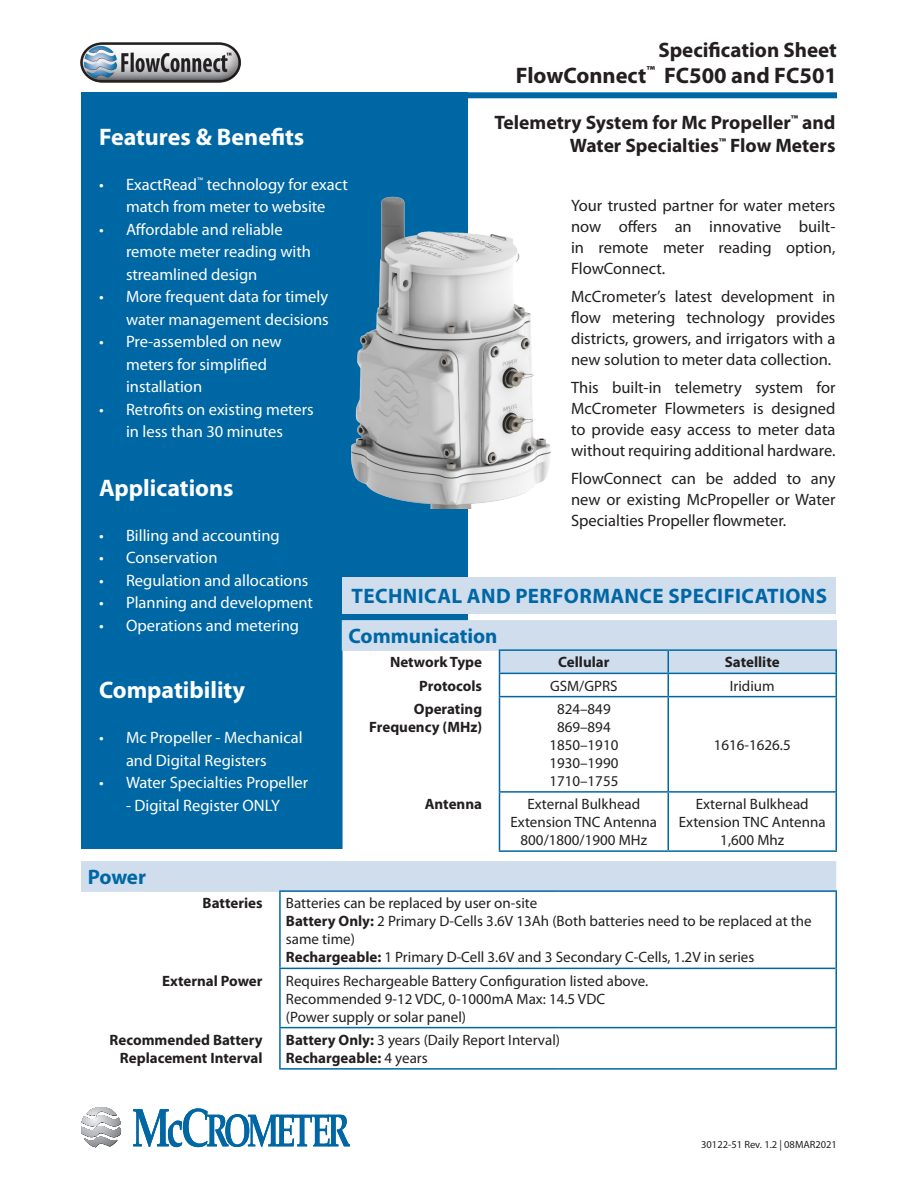
<style>
.page{position:relative;width:918px;height:1188px;background:#fff}
.page>*{position:absolute;margin:0;border:0;box-sizing:border-box;transform-origin:0 0}
.t1{font:700 24px "Myriad Pro";color:#fff}
.t2{font:700 22.5px "Myriad Pro";color:#231f20}
.Heading_1{font:700 21px "Myriad Pro";letter-spacing:.02em;color:#0067a5}
.t3{font:700 21px "Myriad Pro";color:#231f20}
.Heading_2{font:700 21px "Myriad Pro";color:#0067a5}
.t4{font:700 19.5px/23.4px "Myriad Pro";color:#231f20;text-align:right}
.t5{font:16.5px/22.5px "Myriad Pro";color:#fff;text-align:center}
.t6{font:16.5px/21px "Myriad Pro";color:#231f20;text-align:justify}
.t7{font:15px/18px "Myriad Pro";color:#231f20;text-align:center}
.t8{font:700 15px/18px "Myriad Pro";color:#231f20;text-align:right}
.t9{font:10.5px "Myriad Pro";color:#231f20}
.s1{font-weight:700}
.s2{font-weight:400}
</style>
<div class="page">
<div style="left:81px;top:92px;width:756px;height:6px;background:#0066a4"></div>
<img style="left:80px;top:42px;width:161px;height:41px">
<svg style="left:81px;top:1107px;width:40px;height:41px"></svg>
<svg style="left:133px;top:1108px;width:217px;height:39px"></svg>
<div style="left:81px;top:92px;width:387px;height:757px;background:#0067a5"></div>
<div style="left:343px;top:577px;width:493px;height:36px;background:#cfdded"></div>
<hr style="left:499px;top:850px;width:169px;height:2px;background:#0067a5">
<hr style="left:668px;top:850px;width:169px;height:2px;background:#0067a5">
<svg style="left:342px;top:620px;width:495px;height:231px"></svg>
<hr style="left:499px;top:673px;width:169px;height:1px;background:#0067a5">
<hr style="left:668px;top:673px;width:169px;height:1px;background:#0067a5">
<hr style="left:499px;top:649px;width:169px;height:2px;background:#0067a5">
<hr style="left:668px;top:649px;width:169px;height:2px;background:#0067a5">
<img style="left:351px;top:196px;width:200px;height:312px">
<div style="left:81px;top:861px;width:755px;height:31px;background:#cfdded"></div>
<hr style="left:836px;top:892px;width:1px;height:76px;background:#0067a5">
<hr style="left:279px;top:969px;width:2px;height:58px;background:#0067a5">
<hr style="left:836px;top:968px;width:1px;height:59px;background:#0067a5">
<hr style="left:279px;top:1027px;width:279px;height:1px;background:#0067a5">
<hr style="left:279px;top:1028px;width:2px;height:40px;background:#0067a5">
<hr style="left:558px;top:1027px;width:279px;height:1px;background:#0067a5">
<hr style="left:836px;top:1028px;width:1px;height:40px;background:#0067a5">
<hr style="left:279px;top:1068px;width:279px;height:2px;background:#0067a5">
<hr style="left:558px;top:1068px;width:279px;height:2px;background:#0067a5">
<hr style="left:279px;top:890px;width:279px;height:2px;background:#0066a4">
<hr style="left:279px;top:892px;width:2px;height:76px;background:#0066a4">
<hr style="left:558px;top:890px;width:279px;height:2px;background:#0066a4">
<hr style="left:279px;top:968px;width:279px;height:1px;background:#0066a4">
<hr style="left:558px;top:968px;width:277px;height:1px;background:#0066a4">
<h3 class="t3" style="left:658px;top:36px;width:180px">Specification Sheet</h3>
<h2 class="t2" style="left:516px;top:61px;width:323px">FlowConnect<sup>™</sup> FC500 and FC501</h2>
<p class="t4" style="left:495px;top:110px;width:342px">Telemetry System for Mc Propeller<sup>™</sup> and<br>Water Specialties<sup>™</sup> Flow Meters</p>
<p class="t1" style="left:99px;top:121px;width:207px">Features &amp; Benefits</p>
<p class="t5" style="left:99px;top:173px;width:250px">• ExactRead<sup>™</sup> technology for exact match from meter to website</p>
<p class="t5" style="left:126px;top:218px;width:187px;text-align:left;text-indent:-27px">• Affordable and reliable remote meter reading with streamlined design</p>
<p class="t5" style="left:99px;top:285px;width:231px;text-align:right">• More frequent data for timely water management decisions</p>
<p class="t5" style="left:126px;top:330px;width:157px;text-align:left;text-indent:-27px">• Pre‐assembled on new meters for simplified installation</p>
<p class="t5" style="left:99px;top:398px;width:216px">• Retrofits on existing meters in less than 30 minutes</p>
<p class="t6" style="left:571px;top:195px;width:266px">Your trusted partner for water meters now offers an innovative built‐ in remote meter reading option, FlowConnect.</p>
<p class="t6" style="left:571px;top:286px;width:266px">McCrometer’s latest development in flow metering technology provides districts, growers, and irrigators with a new solution to meter data collection.</p>
<p class="t6" style="left:571px;top:377px;width:266px">This built-in telemetry system for McCrometer Flowmeters is designed to provide easy access to meter data without requiring additional hardware.</p>
<p class="t6" style="left:571px;top:467px;width:266px">FlowConnect can be added to any new or existing McPropeller or Water Specialties Propeller flowmeter.</p>
<p class="t1" style="left:99px;top:472px;width:136px">Applications</p>
<p class="t5" style="left:99px;top:524px;width:182px">• Billing and accounting</p>
<p class="t5" style="left:99px;top:546px;width:120px">• Conservation</p>
<p class="t5" style="left:99px;top:569px;width:211px">• Regulation and allocations</p>
<p class="t5" style="left:99px;top:591px;width:216px">• Planning and development</p>
<p class="t5" style="left:99px;top:614px;width:202px">• Operations and metering</p>
<p class="Heading_1" style="left:352px;top:582px;width:477px">TECHNICAL AND PERFORMANCE SPECIFICATIONS</p>
<p class="Heading_2" style="left:349px;top:623px;width:150px">Communication</p>
<p class="t8" style="left:390px;top:653px;width:94px">Network Type</p>
<p class="t8" style="left:558px;top:653px;width:53px">Cellular</p>
<p class="t8" style="left:725px;top:653px;width:57px">Satellite</p>
<p class="t8" style="left:419px;top:676px;width:64px">Protocols</p>
<p class="t7" style="left:550px;top:676px;width:69px">GSM/GPRS</p>
<p class="t7" style="left:730px;top:676px;width:46px">Iridium</p>
<p class="t8" style="left:369px;top:699px;width:114px">Operating<br>Frequency (MHz)</p>
<p class="t7" style="left:557px;top:700px;width:55px">824–849</p>
<p class="t1" style="left:99px;top:674px;width:148px">Compatibility</p>
<p class="t5" style="left:99px;top:726px;width:205px">• Mc Propeller ‐ Mechanical and Digital Registers</p>
<p class="t5" style="left:99px;top:771px;width:211px">• Water Specialties Propeller ‐ Digital Register ONLY</p>
<p class="t7" style="left:557px;top:718px;width:55px">869–894</p>
<p class="t7" style="left:549px;top:736px;width:71px">1850–1910</p>
<p class="t7" style="left:549px;top:754px;width:71px">1930–1990</p>
<p class="t7" style="left:549px;top:772px;width:71px">1710–1755</p>
<p class="t7" style="left:714px;top:736px;width:78px">1616-1626.5</p>
<p class="t8" style="left:425px;top:795px;width:59px">Antenna</p>
<p class="t7" style="left:511px;top:795px;width:148px">External Bulkhead<br>Extension TNC Antenna</p>
<p class="t7" style="left:521px;top:831px;width:128px">800/1800/1900 MHz</p>
<p class="t7" style="left:679px;top:795px;width:148px">External Bulkhead<br>Extension TNC Antenna</p>
<p class="t7" style="left:720px;top:831px;width:65px">1,600 Mhz</p>
<p class="Heading_2" style="left:88px;top:864px;width:60px">Power</p>
<p class="t8" style="left:203px;top:894px;width:61px">Batteries</p>
<p class="t7" style="left:286px;top:894px;width:253px">Batteries can be replaced by user on-site</p>
<p class="t7" style="left:286px;top:912px;width:527px;text-align:left"><span class="s1">Battery Only:</span> 2 Primary D‐Cells 3.6V 13Ah (Both batteries need to be replaced at the same time)</p>
<p class="t7" style="left:286px;top:948px;width:470px"><span class="s1">Rechargeable:</span> 1 Primary D‐Cell 3.6V and 3 Secondary C‑Cells, 1.2V in series</p>
<p class="t8" style="left:162px;top:971px;width:102px">External Power</p>
<p class="t7" style="left:286px;top:971px;width:364px">Requires Rechargeable Battery Configuration listed above.</p>
<p class="t7" style="left:286px;top:989px;width:321px">Recommended 9‐12 VDC, 0‐1000mA Max: 14.5 VDC</p>
<p class="t7" style="left:286px;top:1007px;width:182px">(Power supply or solar panel)</p>
<p class="t8" style="left:110px;top:1030px;width:154px">Recommended Battery<br>Replacement Interval</p>
<p class="t7" style="left:286px;top:1031px;width:276px"><span class="s1">Battery Only:</span> 3 years (Daily Report Interval)</p>
<p class="t8" style="left:286px;top:1048px;width:143px">Rechargeable: <span class="s2">4 years</span></p>
<p class="t9" style="left:701px;top:1138px;width:137px">30122-51 Rev. 1.2 | 08MAR2021</p>
</div>
